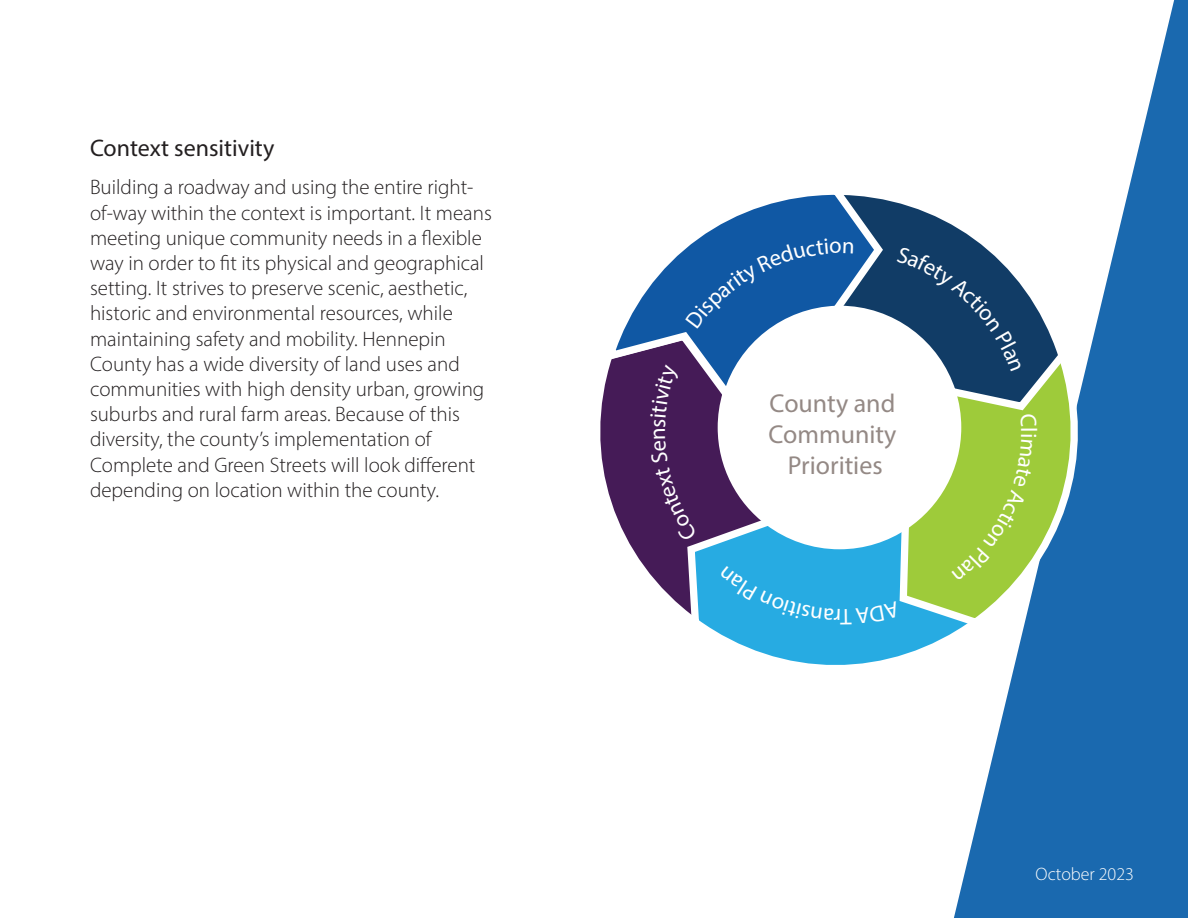
<style>
.page{position:relative;width:1188px;height:918px;background:#fff}
.page>*{position:absolute;margin:0;border:0;box-sizing:border-box;transform-origin:0 0}
.t1{font:25.95px/31.2px "Myriad Pro";color:#948985;text-align:center}
.t2{font:24px "Myriad Pro";color:#231f20}
.t3{font:22.65px "Myriad Pro";color:#fff}
.t4{font:300 21px/25.2px "Myriad Pro";color:#231f20}
.t5{font:300 18px "Myriad Pro";color:#fff}
</style>
<div class="page">
<svg style="left:954px;top:0;width:234px;height:918px;fill:#1a69af"></svg>
<svg style="left:600px;top:404px;width:154px;height:205px"></svg>
<svg style="left:684px;top:514px;width:302px;height:170px"></svg>
<svg style="left:896px;top:347px;width:199px;height:283px"></svg>
<svg style="left:887px;top:184px;width:183px;height:230px"></svg>
<svg style="left:601px;top:194px;width:286px;height:210px"></svg>
<svg style="left:685px;top:238px;width:168px;height:90px;background:#2869ad"></svg>
<svg style="left:897px;top:246px;width:125px;height:126px;background:#33587c"></svg>
<svg style="left:1020px;top:414px;width:17px;height:13px"></svg>
<div style="left:952px;top:434px;width:85px;height:147px;background:#9ecb3a"></div>
<div style="left:720px;top:566px;width:180px;height:58px;background:#27abe2"></div>
<div style="left:650px;top:365px;width:47px;height:177px;background:#451b57"></div>
<h2 class="t2" style="left:90px;top:133px;width:186px">Context sensitivity</h2>
<p class="t4" style="left:90px;top:175px;width:403px">Building a roadway and using the entire right&shy;of-way within the context is important. It means meeting unique community needs in a flexible way in order to fit its physical and geographical setting. It strives to preserve scenic, aesthetic, historic and environmental resources, while maintaining safety and mobility. Hennepin County has a wide diversity of land uses and communities with high density urban, growing suburbs and rural farm areas. Because of this diversity, the county’s implementation of Complete and Green Streets will look different depending on location within the county.</p>
<p class="t1" style="left:768px;top:387px;width:130px">County and<br>Community<br>Priorities</p>
<p class="t3" style="left:1043px;top:427px;width:7px;rotate:90deg">l</p>
<p class="t5" style="left:1036px;top:863px;width:100px">October 2023</p>
</div>
